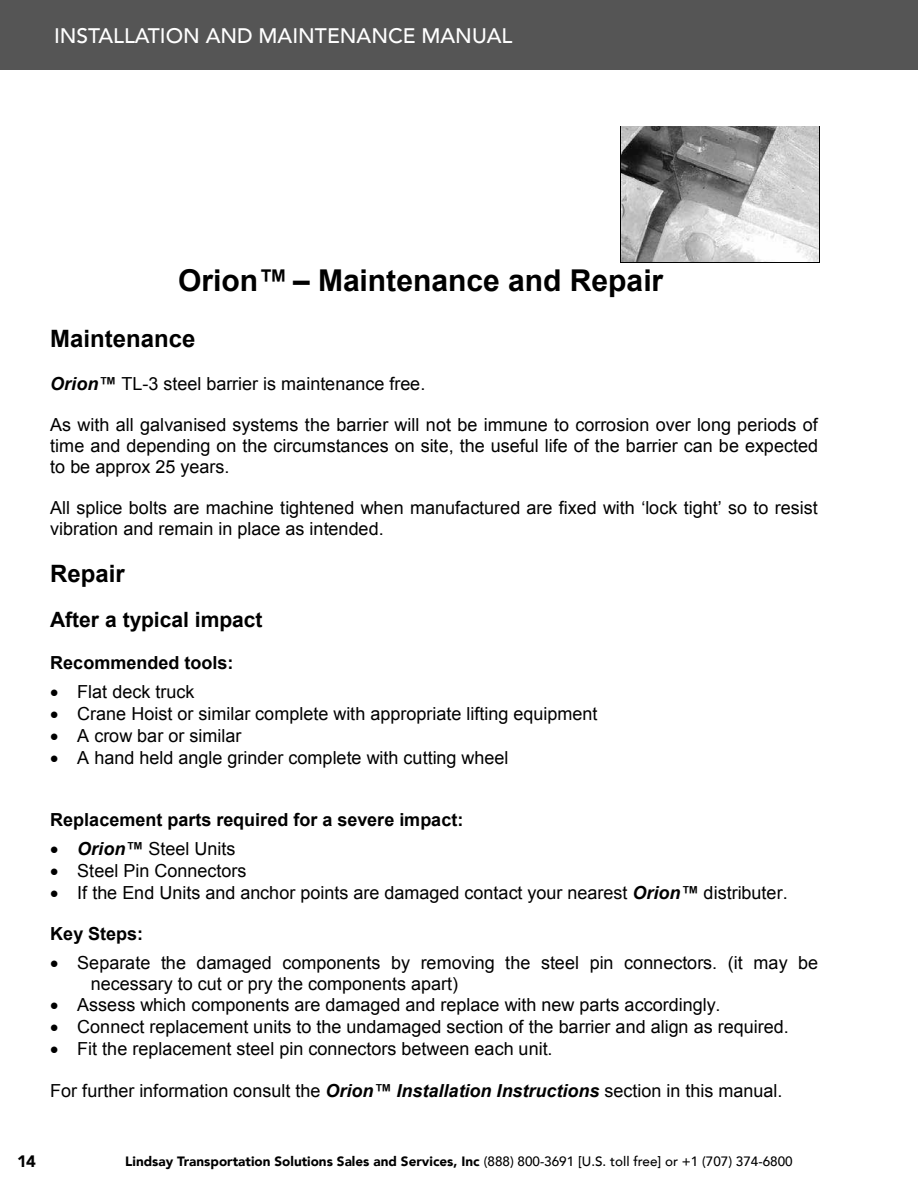
<style>
.page{position:relative;width:918px;height:1188px;background:#fff}
.page>*{position:absolute;margin:0;border:0;box-sizing:border-box;transform-origin:0 0}
.t1{font:700 30px "Arial";color:#000}
.t2{font:700 24px "Arial";color:#000}
.t3{font:500 21px "Avenir LT";color:#fff}
.t4{font:700 21px "Arial";color:#000}
.t5{font:18px/20.7px "Arial";color:#000}
.t6{font:700 18px "Arial";color:#000}
.t7{font:900 16.5px "Avenir LT";color:#000}
.t8{font:900 13.5px "Avenir LT";color:#000}
.s1{font-weight:700;font-style:italic}
.s2{font-weight:500}
</style>
<div class="page">
<div style="left:0;top:0;width:918px;height:70px;background:#555"></div>
<img style="left:621px;top:126px;width:198px;height:136px">
<hr style="left:620px;top:126px;width:1px;height:136px;background:#000">
<hr style="left:819px;top:126px;width:1px;height:136px;background:#000">
<hr style="left:621px;top:262px;width:198px;height:1px;background:#000">
<p class="t3" style="left:54px;top:23px;width:460px">INSTALLATION AND MAINTENANCE MANUAL</p>
<h1 class="t1" style="left:178px;top:260px;width:487px">Orion™ – Maintenance and Repair</h1>
<h2 class="t2" style="left:50px;top:323px;width:147px">Maintenance</h2>
<p class="t5" style="left:50px;top:373px;width:377px"><span class="s1">Orion™</span> TL-3 steel barrier is maintenance free.</p>
<p class="t5" style="left:50px;top:415px;width:769px;text-align:justify">As with all galvanised systems the barrier will not be immune to corrosion over long periods of time and depending on the circumstances on site, the useful life of the barrier can be expected to be approx 25 years.</p>
<p class="t5" style="left:50px;top:498px;width:769px">All splice bolts are machine tightened when manufactured are fixed with ‘lock tight’ so to resist vibration and remain in place as intended.</p>
<h2 class="t2" style="left:50px;top:557px;width:76px">Repair</h2>
<p class="t4" style="left:50px;top:606px;width:214px">After a typical impact</p>
<p class="t6" style="left:50px;top:651px;width:185px">Recommended tools:</p>
<p class="t5" style="left:50px;top:682px;width:146px">• Flat deck truck</p>
<p class="t5" style="left:50px;top:704px;width:549px">• Crane Hoist or similar complete with appropriate lifting equipment</p>
<p class="t5" style="left:50px;top:726px;width:193px">• A crow bar or similar</p>
<p class="t5" style="left:50px;top:747px;width:460px">• A hand held angle grinder complete with cutting wheel</p>
<p class="t6" style="left:50px;top:808px;width:415px">Replacement parts required for a severe impact:</p>
<p class="t5" style="left:50px;top:838px;width:187px">• <span class="s1">Orion™</span> Steel Units</p>
<p class="t5" style="left:50px;top:860px;width:198px">• Steel Pin Connectors</p>
<p class="t5" style="left:50px;top:882px;width:739px">• If the End Units and anchor points are damaged contact your nearest <span class="s1">Orion™</span> distributer.</p>
<p class="t6" style="left:50px;top:922px;width:94px">Key Steps:</p>
<p class="t5" style="left:91px;top:952px;width:729px;text-indent:-40px">• Separate the damaged components by removing the steel pin connectors. (it may be necessary to cut or pry the components apart)</p>
<p class="t5" style="left:50px;top:995px;width:672px">• Assess which components are damaged and replace with new parts accordingly.</p>
<p class="t5" style="left:50px;top:1017px;width:740px">• Connect replacement units to the undamaged section of the barrier and align as required.</p>
<p class="t5" style="left:50px;top:1039px;width:504px">• Fit the replacement steel pin connectors between each unit.</p>
<p class="t5" style="left:50px;top:1080px;width:734px">For further information consult the <span class="s1">Orion™ Installation Instructions</span> section in this manual.</p>
<p class="t7" style="left:17px;top:1152px;width:20px">14</p>
<p class="t8" style="left:125px;top:1153px;width:669px">Lindsay Transportation Solutions Sales and Services, Inc <span class="s2">(888) 800-3691 [U.S. toll free] or +1 (707) 374-6800</span></p>
</div>
